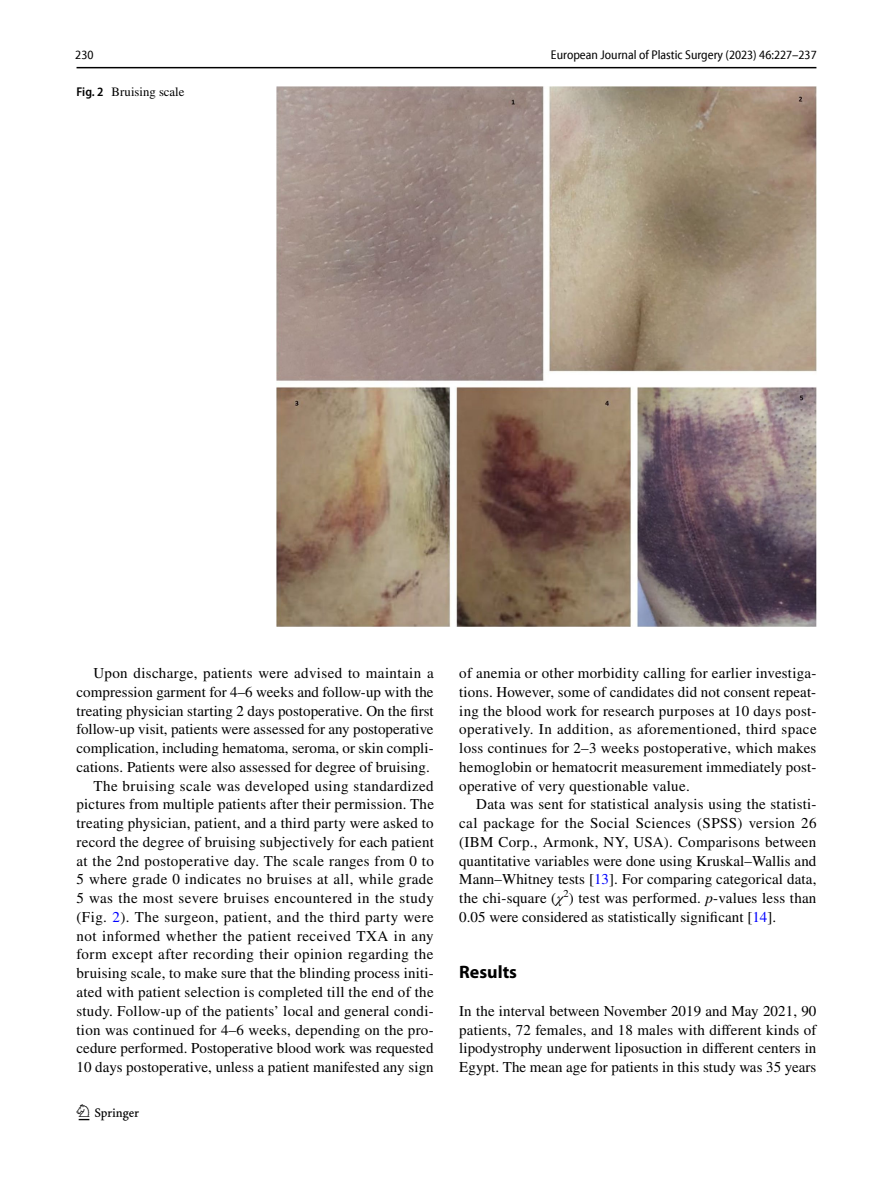
<style>
.page{position:relative;width:893px;height:1187px;background:#fff}
.page>*{position:absolute;margin:0;border:0;box-sizing:border-box;transform-origin:0 0}
.t1{font:22.5px "Springnew Regular 2";color:#000}
.t2{font:700 18px "Myriad Pro";color:#000}
.t3{font:15px/18.8px "STIX";letter-spacing:.015em;color:#000;text-align:justify}
.t4{font:semi-condensed 12.75px "Myriad Pro Unic";color:#000}
.t5{font:12.75px "STIX";color:#000}
.s1{font-family:"Myriad Pro";font-weight:600;font-stretch:semi-condensed}
.s2{color:#00f}
.s3{font-style:italic}
</style>
<div class="page">
<hr style="left:77px;top:67px;width:739px;height:1px;background:#000">
<img style="left:276px;top:87px;width:540px;height:539px">
<p class="t4" style="left:75px;top:50px;width:20px">230</p>
<p class="t4" style="left:551px;top:50px;width:267px">European Journal of Plastic Surgery (2023) 46:227–237</p>
<p class="t5" style="left:77px;top:83px;width:109px"><span class="s1">Fig. 2</span> Bruising scale</p>
<p class="t3" style="left:77px;top:664px;width:359px;text-align:right">Upon discharge, patients were advised to maintain a compression garment for 4–6 weeks and follow-up with the treating physician starting 2 days postoperative. On the first follow-up visit, patients were assessed for any postoperative complication, including hematoma, seroma, or skin compli&shy;cations. Patients were also assessed for degree of bruising.<br>The bruising scale was developed using standardized pictures from multiple patients after their permission. The treating physician, patient, and a third party were asked to record the degree of bruising subjectively for each patient at the 2nd postoperative day. The scale ranges from 0 to 5 where grade 0 indicates no bruises at all, while grade 5 was the most severe bruises encountered in the study (Fig. <span class="s2">2</span>). The surgeon, patient, and the third party were not informed whether the patient received TXA in any form except after recording their opinion regarding the bruising scale, to make sure that the blinding process initi&shy;ated with patient selection is completed till the end of the study. Follow-up of the patients’ local and general condi&shy;tion was continued for 4–6 weeks, depending on the pro&shy;cedure performed. Postoperative blood work was requested 10 days postoperative, unless a patient manifested any sign</p>
<p class="t3" style="left:459px;top:664px;width:359px">of anemia or other morbidity calling for earlier investiga&shy;tions. However, some of candidates did not consent repeat&shy;ing the blood work for research purposes at 10 days post&shy;operatively. In addition, as aforementioned, third space loss continues for 2–3 weeks postoperative, which makes hemoglobin or hematocrit measurement immediately post&shy;operative of very questionable value.</p>
<p class="t3" style="left:459px;top:796px;width:359px;text-indent:17px">Data was sent for statistical analysis using the statisti&shy;cal package for the Social Sciences (SPSS) version 26 (IBM Corp., Armonk, NY, USA). Comparisons between quantitative variables were done using Kruskal–Wallis and Mann–Whitney tests [<span class="s2">13</span>]. For comparing categorical data, the chi-square (<span class="s3">χ</span><sup>2</sup>) test was performed. <span class="s3">p</span>-values less than 0.05 were considered as statistically significant [<span class="s2">14</span>].</p>
<p class="t2" style="left:459px;top:960px;width:59px">Results</p>
<p class="t3" style="left:459px;top:1002px;width:359px">In the interval between November 2019 and May 2021, 90 patients, 72 females, and 18 males with different kinds of lipodystrophy underwent liposuction in different centers in Egypt. The mean age for patients in this study was 35 years</p>
<h1 class="t1" style="left:79px;top:1104px;width:62px">1 3</h1>
</div>
